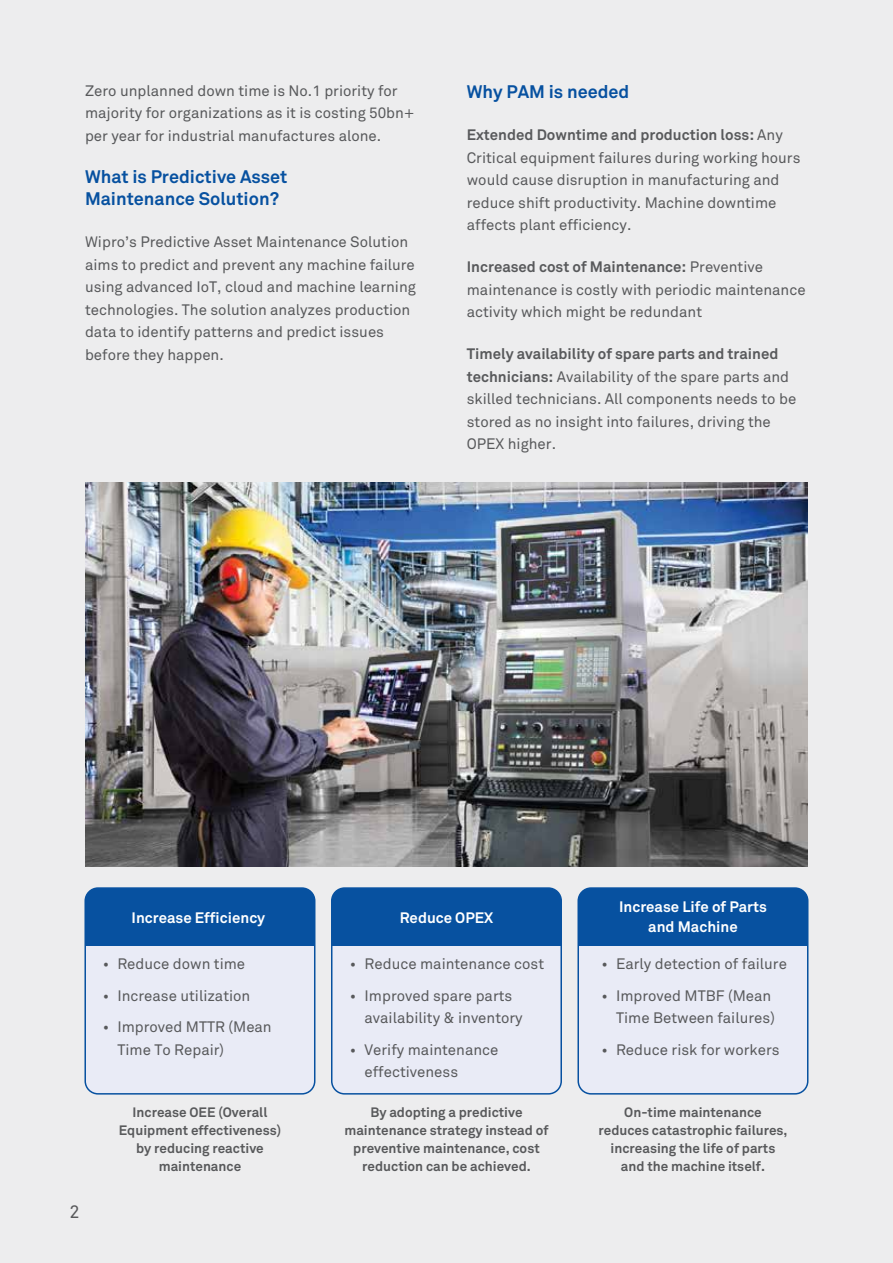
<style>
.page{position:relative;width:893px;height:1263px;background:#ededee}
.page>*{position:absolute;margin:0;border:0;box-sizing:border-box;transform-origin:0 0}
.t1{font:700 18px/22.5px "Wipro Akkurat";color:#0751a0}
.t2{font:18px "Wipro Akkurat";color:#58595b}
.t3{font:15px/22.5px "Wipro Akkurat";color:#58595b}
.t4{font:700 15px/19.5px "Wipro Akkurat";color:#fff;text-align:center}
.t5{font:700 13.5px/18px "Wipro Akkurat";color:#58595b;text-align:center}
.s1{font-weight:700}
</style>
<div class="page">
<img style="left:85px;top:482px;width:722px;height:385px">
<div style="left:85px;top:888px;width:230px;height:206px;background:#e9ebf6;border-radius:13px"></div>
<div style="left:85px;top:888px;width:230px;height:57px;background:#0751a0"></div>
<div style="left:84px;top:887px;width:231px;height:207px;border:2px solid #0751a0;border-radius:13px"></div>
<div style="left:332px;top:888px;width:229px;height:206px;background:#e9ebf6;border-radius:13px"></div>
<div style="left:332px;top:888px;width:229px;height:57px;background:#0751a0"></div>
<div style="left:331px;top:887px;width:231px;height:207px;border:2px solid #0751a0;border-radius:13px"></div>
<div style="left:578px;top:888px;width:230px;height:206px;background:#e9ebf6;border-radius:13px"></div>
<div style="left:578px;top:888px;width:230px;height:57px;background:#0751a0"></div>
<div style="left:577px;top:887px;width:231px;height:207px;border:2px solid #0751a0;border-radius:13px"></div>
<p class="t3" style="left:85px;top:79px;width:331px">Zero unplanned down time is No.1 priority for majority for organizations as it is costing 50bn+ per year for industrial manufactures alone.</p>
<p class="t1" style="left:85px;top:165px;width:204px">What is Predictive Asset<br>Maintenance Solution?</p>
<p class="t3" style="left:85px;top:231px;width:332px">Wipro’s Predictive Asset Maintenance Solution aims to predict and prevent any machine failure using advanced IoT, cloud and machine learning technologies. The solution analyzes production data to identify patterns and predict issues before they happen.</p>
<p class="t1" style="left:467px;top:80px;width:164px">Why PAM is needed</p>
<p class="t3" style="left:467px;top:124px;width:335px"><span class="s1">Extended Downtime and production loss:</span> Any Critical equipment failures during working hours would cause disruption in manufacturing and reduce shift productivity. Machine downtime affects plant efficiency.</p>
<p class="t3" style="left:467px;top:256px;width:340px"><span class="s1">Increased cost of Maintenance:</span> Preventive maintenance is costly with periodic maintenance activity which might be redundant</p>
<p class="t3" style="left:467px;top:343px;width:331px"><span class="s1">Timely availability of spare parts and trained technicians:</span> Availability of the spare parts and skilled technicians. All components needs to be stored as no insight into failures, driving the OPEX higher.</p>
<p class="t4" style="left:132px;top:908px;width:135px">Increase Efficiency</p>
<p class="t4" style="left:400px;top:908px;width:95px">Reduce OPEX</p>
<p class="t4" style="left:619px;top:897px;width:149px">Increase Life of Parts and Machine</p>
<p class="t3" style="left:103px;top:953px;width:144px">• Reduce down time</p>
<p class="t3" style="left:103px;top:984px;width:149px">• Increase utilization</p>
<p class="t3" style="left:117px;top:1016px;width:156px;text-indent:-15px">• Improved MTTR (Mean<br>Time To Repair)</p>
<p class="t3" style="left:601px;top:953px;width:187px">• Early detection of failure</p>
<p class="t3" style="left:601px;top:984px;width:175px;text-align:right">• Improved MTBF (Mean<br>Time Between failures)</p>
<p class="t3" style="left:601px;top:1038px;width:180px">• Reduce risk for workers</p>
<p class="t3" style="left:350px;top:953px;width:196px">• Reduce maintenance cost</p>
<p class="t3" style="left:365px;top:984px;width:160px;text-indent:-15px">• Improved spare parts availability &amp; inventory</p>
<p class="t3" style="left:365px;top:1038px;width:135px;text-indent:-15px">• Verify maintenance effectiveness</p>
<p class="t2" style="left:69px;top:1201px;width:12px">2</p>
<p class="t5" style="left:119px;top:1103px;width:164px">Increase OEE (Overall<br>Equipment effectiveness) by reducing reactive maintenance</p>
<p class="t5" style="left:344px;top:1103px;width:206px">By adopting a predictive maintenance strategy instead of preventive maintenance, cost reduction can be achieved.</p>
<p class="t5" style="left:598px;top:1103px;width:191px">On-time maintenance reduces catastrophic failures, increasing the life of parts and the machine itself.</p>
</div>
